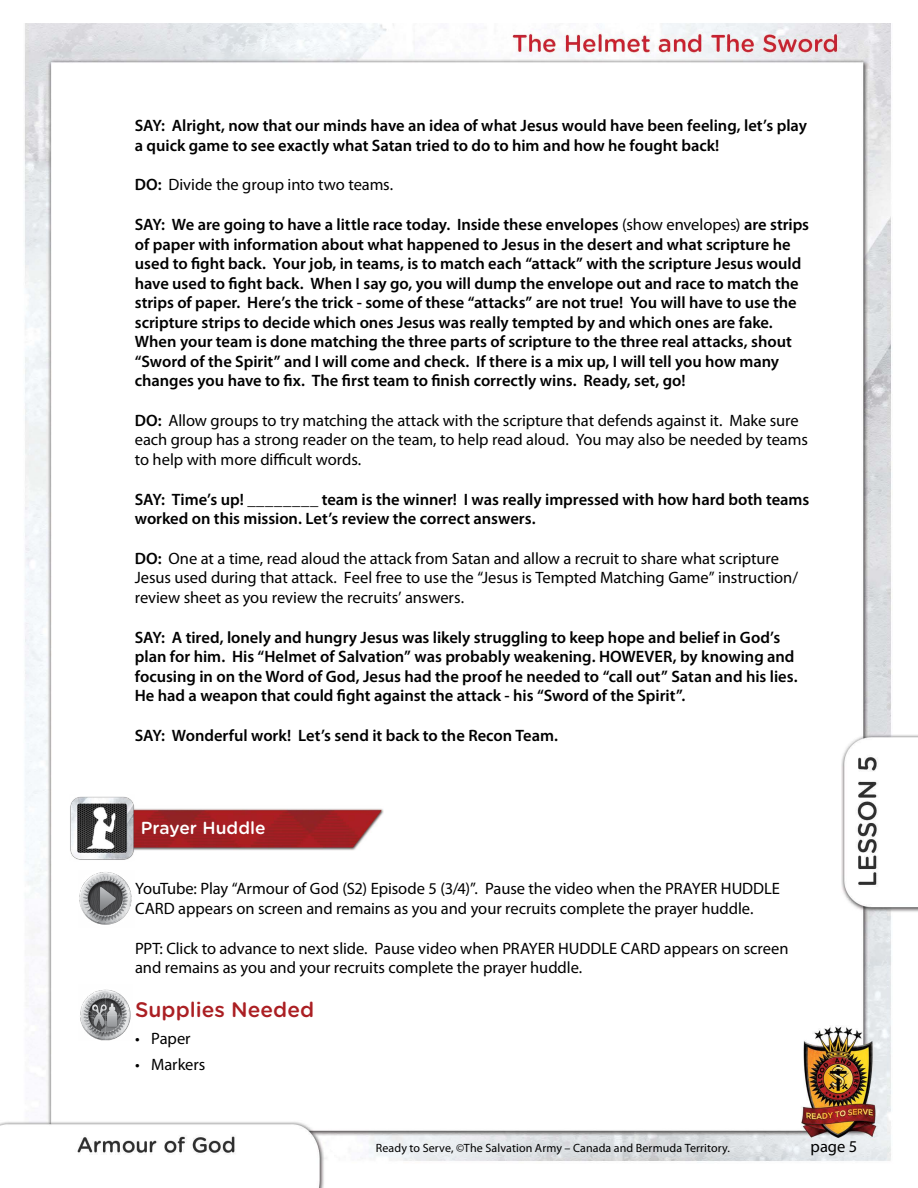
<style>
.page{position:relative;width:918px;height:1188px;background:#fff}
.page>*{position:absolute;margin:0;border:0;box-sizing:border-box;transform-origin:0 0}
.t1{font:500 21px "Gotham Rounded";color:#ab1f23}
.t2{font:500 17.4px "Gotham Rounded";color:#fff}
.t3{font:600 16.5px/19.5px "Myriad Pro";color:#000}
.t4{font:16.5px/19.5px "Myriad Pro";letter-spacing:-.005em;color:#000}
.t5{font:12px "Myriad Pro";letter-spacing:.01em;color:#000}
.s1{font-weight:600}
.s2{font-weight:400}
</style>
<div class="page">
<img style="left:0;top:23px;width:918px;height:1165px">
<img style="left:78px;top:984px;width:55px;height:57px">
<img style="left:137px;top:806px;width:247px;height:45px">
<img style="left:70px;top:794px;width:67px;height:68px">
<img style="left:79px;top:870px;width:56px;height:57px">
<p class="t3" style="left:135px;top:115px;width:674px">SAY: Alright, now that our minds have an idea of what Jesus would have been feeling, let’s play a quick game to see exactly what Satan tried to do to him and how he fought back!</p>
<p class="t4" style="left:135px;top:175px;width:260px"><span class="s1">DO:</span> Divide the group into two teams.</p>
<p class="t3" style="left:135px;top:214px;width:676px">SAY: We are going to have a little race today. Inside these envelopes <span class="s2">(show envelopes)</span> are strips of paper with information about what happened to Jesus in the desert and what scripture he used to fight back. Your job, in teams, is to match each “attack” with the scripture Jesus would have used to fight back. When I say go, you will dump the envelope out and race to match the strips of paper. Here’s the trick - some of these “attacks” are not true! You will have to use the scripture strips to decide which ones Jesus was really tempted by and which ones are fake.<br>When your team is done matching the three parts of scripture to the three real attacks, shout “Sword of the Spirit” and I will come and check. If there is a mix up, I will tell you how many changes you have to fix. The first team to finish correctly wins. Ready, set, go!</p>
<p class="t4" style="left:135px;top:410px;width:675px"><span class="s1">DO:</span> Allow groups to try matching the attack with the scripture that defends against it. Make sure each group has a strong reader on the team, to help read aloud. You may also be needed by teams to help with more difficult words.</p>
<p class="t3" style="left:135px;top:489px;width:676px">SAY: Time’s up! ________ team is the winner! I was really impressed with how hard both teams worked on this mission. Let’s review the correct answers.</p>
<p class="t4" style="left:135px;top:548px;width:665px"><span class="s1">DO:</span> One at a time, read aloud the attack from Satan and allow a recruit to share what scripture<br>Jesus used during that attack. Feel free to use the “Jesus is Tempted Matching Game” instruction/ review sheet as you review the recruits’ answers.</p>
<p class="t3" style="left:135px;top:627px;width:664px">SAY: A tired, lonely and hungry Jesus was likely struggling to keep hope and belief in God’s plan for him. His “Helmet of Salvation” was probably weakening. HOWEVER, by knowing and focusing in on the Word of God, Jesus had the proof he needed to “call out” Satan and his lies.<br>He had a weapon that could fight against the attack - his “Sword of the Spirit”.</p>
<p class="t3" style="left:135px;top:725px;width:425px">SAY: Wonderful work! Let’s send it back to the Recon Team.</p>
<p class="t2" style="left:141px;top:816px;width:126px">Prayer Huddle</p>
<p class="t4" style="left:135px;top:879px;width:646px">YouTube: Play “Armour of God (S2) Episode 5 (3/4)”. Pause the video when the PRAYER HUDDLE<br>CARD appears on screen and remains as you and your recruits complete the prayer huddle.</p>
<p class="t4" style="left:135px;top:938px;width:655px">PPT: Click to advance to next slide. Pause video when PRAYER HUDDLE CARD appears on screen and remains as you and your recruits complete the prayer huddle.</p>
<p class="t1" style="left:135px;top:995px;width:181px">Supplies Needed</p>
<p class="t4" style="left:135px;top:1028px;width:57px">• Paper</p>
<p class="t4" style="left:135px;top:1054px;width:72px">• Markers</p>
<p class="t5" style="left:376px;top:1141px;width:356px">Ready to Serve, ©The Salvation Army – Canada and Bermuda Territory.</p>
<p class="t4" style="left:811px;top:1136px;width:48px">page 5</p>
</div>
